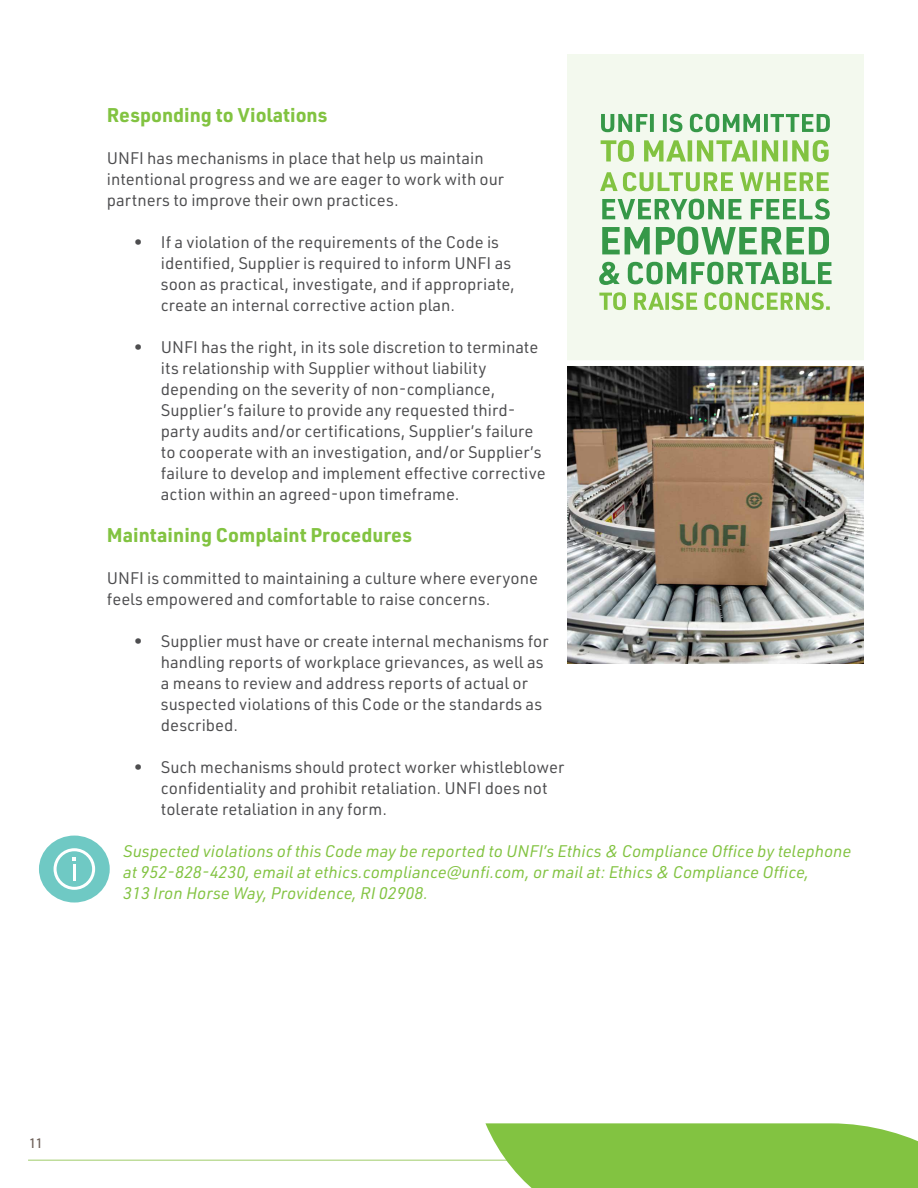
<style>
.page{position:relative;width:918px;height:1188px;background:#fff}
.page>*{position:absolute;margin:0;border:0;box-sizing:border-box;transform-origin:0 0}
.t1{font:700 19.5px "URWDIN";color:#82c341}
.t2{font:16.5px/21px "URWDIN";color:#4d4d4f}
.t3{font:italic 16.5px/21px "URWDIN";color:#82c341}
.t4{font:500 13.5px "URWDIN Semi Cond";color:#6e615a}
</style>
<div class="page">
<hr style="left:28px;top:1160px;width:864px;height:1px;background:#bfdd9b">
<div style="left:567px;top:54px;width:296px;height:336px;background:#f3f9ee"></div>
<svg style="left:599px;top:292px;width:231px;height:18px"></svg>
<svg style="left:599px;top:262px;width:233px;height:23px"></svg>
<svg style="left:602px;top:227px;width:227px;height:28px"></svg>
<svg style="left:602px;top:199px;width:228px;height:21px"></svg>
<svg style="left:600px;top:172px;width:229px;height:19px"></svg>
<svg style="left:601px;top:140px;width:228px;height:22px"></svg>
<svg style="left:601px;top:114px;width:229px;height:18px"></svg>
<img style="left:568px;top:366px;width:296px;height:298px">
<div style="left:566px;top:360px;width:302px;height:6px;background:#fff"></div>
<div style="left:39px;top:836px;width:71px;height:67px;background:#6fc9c4;border-radius:50%"></div>
<svg style="left:54px;top:848px;width:41px;height:42px"></svg>
<svg style="left:485px;top:1123px;width:433px;height:65px;background:#8ac74e"></svg>
<p class="t1" style="left:107px;top:102px;width:222px">Responding to Violations</p>
<p class="t2" style="left:107px;top:147px;width:399px">UNFI has mechanisms in place that help us maintain intentional progress and we are eager to work with our partners to improve their own practices.</p>
<p class="t2" style="left:161px;top:231px;width:356px;text-indent:-27px">• If a violation of the requirements of the Code is identified, Supplier is required to inform UNFI as soon as practical, investigate, and if appropriate, create an internal corrective action plan.</p>
<p class="t2" style="left:161px;top:336px;width:386px;text-indent:-27px">• UNFI has the right, in its sole discretion to terminate its relationship with Supplier without liability depending on the severity of non-compliance, Supplier’s failure to provide any requested third&shy;party audits and/or certifications, Supplier’s failure to cooperate with an investigation, and/or Supplier’s failure to develop and implement effective corrective action within an agreed-upon timeframe.</p>
<p class="t1" style="left:107px;top:522px;width:307px">Maintaining Complaint Procedures</p>
<p class="t2" style="left:107px;top:567px;width:433px">UNFI is committed to maintaining a culture where everyone feels empowered and comfortable to raise concerns.</p>
<p class="t2" style="left:161px;top:630px;width:389px;text-indent:-27px">• Supplier must have or create internal mechanisms for handling reports of workplace grievances, as well as a means to review and address reports of actual or suspected violations of this Code or the standards as described.</p>
<p class="t2" style="left:161px;top:756px;width:405px;text-indent:-27px">• Such mechanisms should protect worker whistleblower confidentiality and prohibit retaliation. UNFI does not tolerate retaliation in any form.</p>
<p class="t3" style="left:123px;top:840px;width:730px">Suspected violations of this Code may be reported to UNFI’s Ethics &amp; Compliance Office by telephone at 952-828-4230, email at ethics.compliance@unfi.com, or mail at: Ethics &amp; Compliance Office,<br>313 Iron Horse Way, Providence, RI 02908.</p>
<p class="t4" style="left:30px;top:1134px;width:14px">11</p>
</div>
